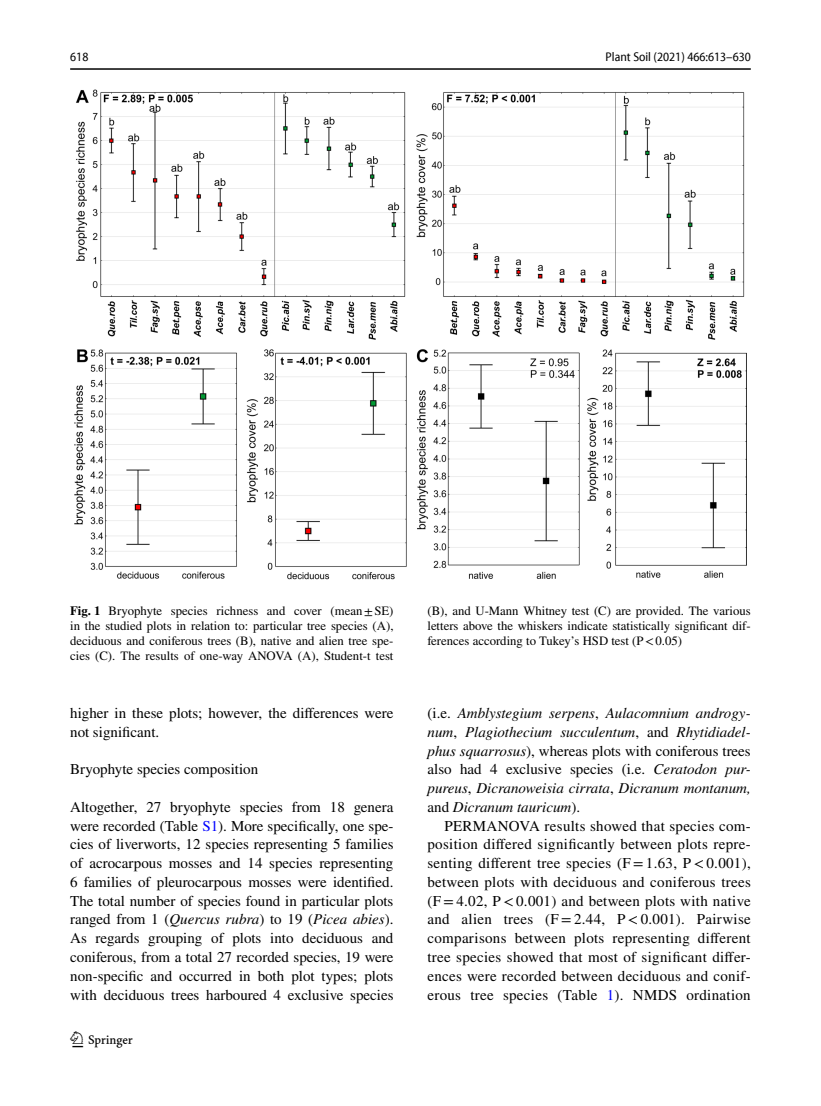
<style>
.page{position:relative;width:821px;height:1106px;background:#fff}
.page>*{position:absolute;margin:0;border:0;box-sizing:border-box;transform-origin:0 0}
.t1{font:22.5px "Springnew Regular 2";color:#000}
.t2{font:15px/18.8px "STIX";color:#000;text-align:justify}
.t3{font:italic 15px/18.8px "STIX";color:#000;text-align:justify}
.t4{font:12.75px/15px "STIX";color:#000;text-align:justify}
.t5{font:semi-condensed 12.75px "Myriad Pro Unic";color:#000}
.t6{font:12.75px "Myriad Pro Unic Semi Condensed 2";color:#000}
.s1{font-weight:700}
.s2{color:#00f}
.s3{font-style:italic}
.s4{font-style:normal}
</style>
<div class="page">
<hr style="left:70px;top:68px;width:680px;height:2px;background:#000">
<img style="left:74px;top:89px;width:672px;height:490px">
<p class="t6" style="left:70px;top:52px;width:20px">618</p>
<p class="t5" style="left:605px;top:52px;width:147px">Plant Soil (2021) 466:613–630</p>
<p class="t4" style="left:70px;top:604px;width:325px"><span class="s1">Fig. 1</span> Bryophyte species richness and cover (mean±SE) in the studied plots in relation to: particular tree species (A), deciduous and coniferous trees (B), native and alien tree spe&shy;cies (C). The results of one-way ANOVA (A), Student-t test</p>
<p class="t4" style="left:427px;top:604px;width:325px">(B), and U-Mann Whitney test (C) are provided. The various letters above the whiskers indicate statistically significant dif&shy;ferences according to Tukey’s HSD test (P&lt;0.05)</p>
<p class="t2" style="left:70px;top:704px;width:325px">higher in these plots; however, the differences were not significant.</p>
<p class="t2" style="left:70px;top:761px;width:190px">Bryophyte species composition</p>
<p class="t2" style="left:70px;top:798px;width:325px">Altogether, 27 bryophyte species from 18 genera were recorded (Table <span class="s2">S1</span>). More specifically, one spe&shy;cies of liverworts, 12 species representing 5 families of acrocarpous mosses and 14 species representing 6 families of pleurocarpous mosses were identified.<br>The total number of species found in particular plots ranged from 1 (<span class="s3">Quercus rubra</span>) to 19 (<span class="s3">Picea abies</span>).<br>As regards grouping of plots into deciduous and coniferous, from a total 27 recorded species, 19 were non-specific and occurred in both plot types; plots with deciduous trees harboured 4 exclusive species</p>
<h1 class="t1" style="left:72px;top:1031px;width:62px">1 3</h1>
<p class="t3" style="left:427px;top:703px;width:325px"><span class="s4">(i.e.</span> Amblystegium serpens<span class="s4">,</span> Aulacomnium androgy&shy;num<span class="s4">,</span> Plagiothecium succulentum<span class="s4">, and</span> Rhytidiadel&shy;phus squarrosus<span class="s4">), whereas plots with coniferous trees also had 4 exclusive species (i.e.</span> Ceratodon pur&shy;pureus<span class="s4">,</span> Dicranoweisia cirrata<span class="s4">,</span> Dicranum montanum, <span class="s4">and</span> Dicranum tauricum<span class="s4">).</span></p>
<p class="t2" style="left:427px;top:817px;width:325px;text-indent:17px">PERMANOVA results showed that species com&shy;position differed significantly between plots repre&shy;senting different tree species (F=1.63, P&lt;0.001), between plots with deciduous and coniferous trees (F=4.02, P&lt;0.001) and between plots with native and alien trees (F=2.44, P&lt;0.001). Pairwise comparisons between plots representing different tree species showed that most of significant differ&shy;ences were recorded between deciduous and conif&shy;erous tree species (Table <span class="s2">1</span>). NMDS ordination</p>
</div>
